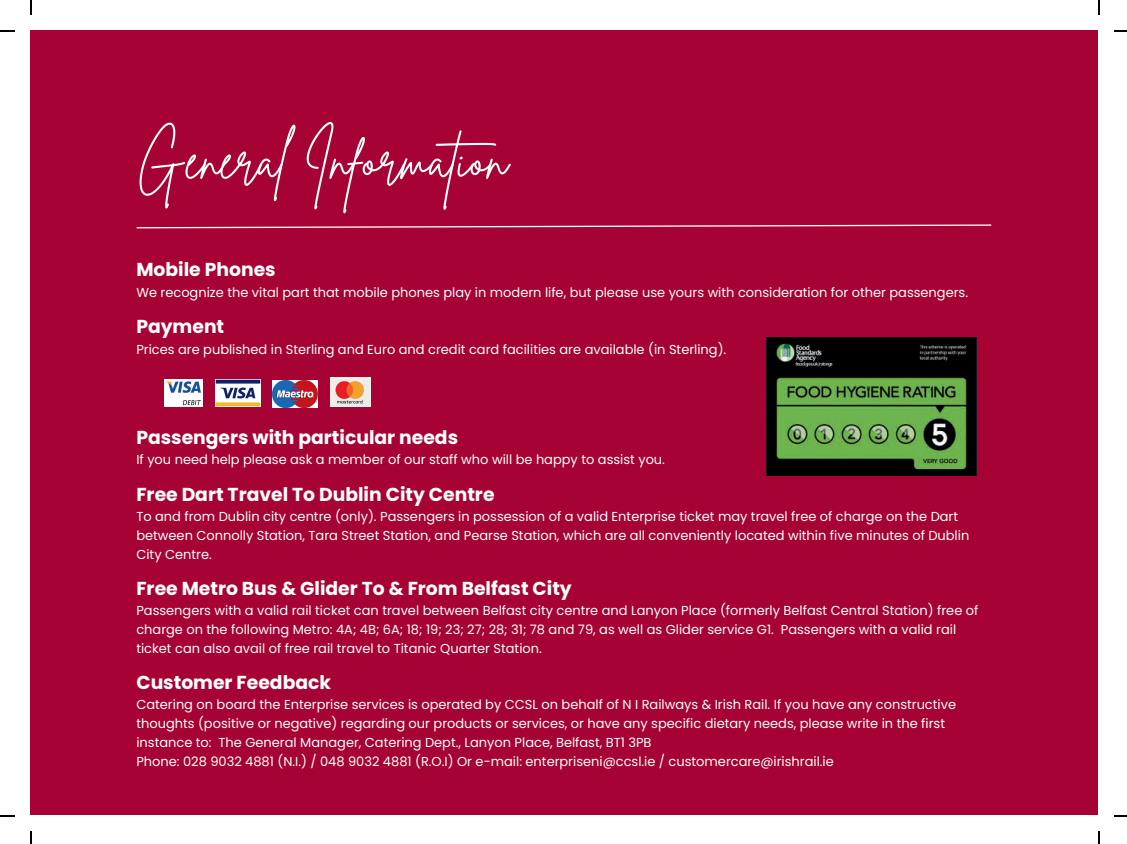
<style>
.page{position:relative;width:1127px;height:844px;background:#fff}
.page>*{position:absolute;margin:0;border:0;box-sizing:border-box;transform-origin:0 0}
.t1{font:54.07px "Brittany Signature";color:#fff}
.t2{font:700 18.72px "Poppins";color:#fff}
.t3{font:12.95px/18.7px "Poppins";color:#fff}
</style>
<div class="page">
<div style="left:30px;top:30px;width:1067px;height:784px;background:#a60334"></div>
<svg style="left:136px;top:224px;width:856px;height:5px"></svg>
<img style="left:165px;top:379px;width:38px;height:27px">
<img style="left:216px;top:379px;width:44px;height:27px">
<img style="left:273px;top:380px;width:44px;height:28px">
<img style="left:331px;top:378px;width:39px;height:28px">
<img style="left:766px;top:337px;width:210px;height:138px">
<svg style="left:30px;top:0;width:2px;height:14px"></svg>
<svg style="left:0;top:30px;width:14px;height:2px"></svg>
<svg style="left:1098px;top:0;width:1px;height:14px"></svg>
<svg style="left:1114px;top:30px;width:13px;height:2px"></svg>
<svg style="left:30px;top:831px;width:2px;height:12px"></svg>
<svg style="left:1098px;top:831px;width:1px;height:12px"></svg>
<h1 class="t1" style="left:137px;top:126px;width:375px">General Information</h1>
<h2 class="t2" style="left:136px;top:258px;width:141px">Mobile Phones</h2>
<p class="t3" style="left:136px;top:283px;width:833px">We recognize the vital part that mobile phones play in modern life, but please use yours with consideration for other passengers.</p>
<h2 class="t2" style="left:136px;top:315px;width:89px">Payment</h2>
<p class="t3" style="left:136px;top:339px;width:591px">Prices are published in Sterling and Euro and credit card facilities are available (in Sterling).</p>
<h2 class="t2" style="left:136px;top:426px;width:323px">Passengers with particular needs</h2>
<p class="t3" style="left:136px;top:450px;width:530px">If you need help please ask a member of our staff who will be happy to assist you.</p>
<h2 class="t2" style="left:136px;top:483px;width:360px">Free Dart Travel To Dublin City Centre</h2>
<p class="t3" style="left:136px;top:507px;width:834px">To and from Dublin city centre (only). Passengers in possession of a valid Enterprise ticket may travel free of charge on the Dart between Connolly Station, Tara Street Station, and Pearse Station, which are all conveniently located within five minutes of Dublin<br>City Centre.</p>
<h2 class="t2" style="left:136px;top:577px;width:437px">Free Metro Bus &amp; Glider To &amp; From Belfast City</h2>
<p class="t3" style="left:136px;top:601px;width:843px">Passengers with a valid rail ticket can travel between Belfast city centre and Lanyon Place (formerly Belfast Central Station) free of charge on the following Metro: 4A; 4B; 6A; 18; 19; 23; 27; 28; 31; 78 and 79, as well as Glider service G1. Passengers with a valid rail ticket can also avail of free rail travel to Titanic Quarter Station.</p>
<h2 class="t2" style="left:136px;top:671px;width:196px">Customer Feedback</h2>
<p class="t3" style="left:136px;top:695px;width:821px">Catering on board the Enterprise services is operated by CCSL on behalf of N I Railways &amp; Irish Rail. If you have any constructive thoughts (positive or negative) regarding our products or services, or have any specific dietary needs, please write in the first instance to: The General Manager, Catering Dept., Lanyon Place, Belfast, BT1 3PB<br>Phone: 028 9032 4881 (N.I.) / 048 9032 4881 (R.O.I) Or e-mail: enterpriseni@ccsl.ie / customercare@irishrail.ie</p>
</div>
